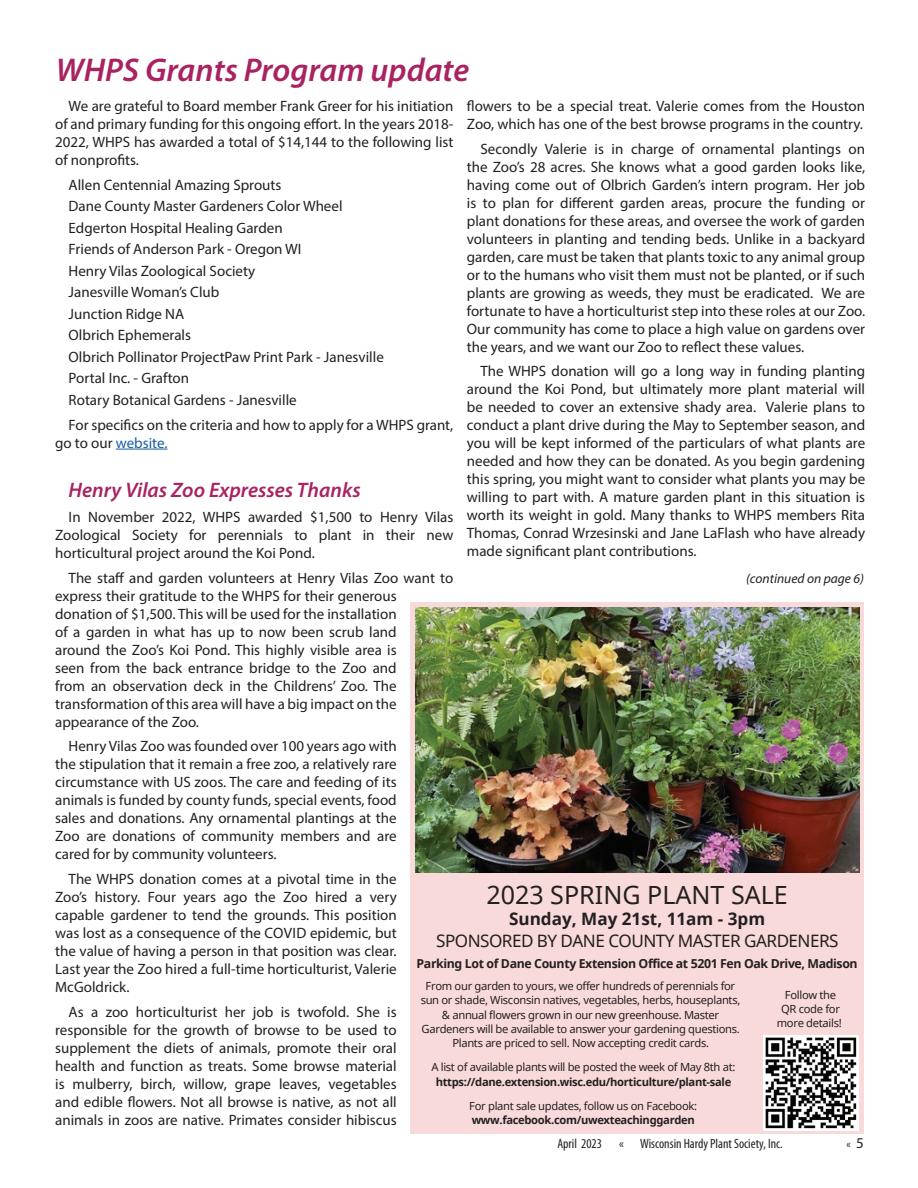
<style>
.page{position:relative;width:918px;height:1188px;background:#fff}
.page>*{position:absolute;margin:0;border:0;box-sizing:border-box;transform-origin:0 0}
.t1{font:italic 600 33px "Myriad Pro";color:#a92261}
.t2{font:25.05px "Noto Sans";color:#231f20}
.t3{font:italic 600 21px "Myriad Pro";color:#a92261}
.t4{font:17.1px "Noto Sans";letter-spacing:-.03em;color:#231f20}
.t5{font:700 17.1px "Noto Sans";color:#231f20}
.t6{font:15px/18px "Myriad Pro";color:#231f20;text-align:justify}
.t7{font:condensed 13.5px "Myriad Pro";color:#231f20}
.t8{font:italic 13.5px "Myriad Pro";color:#231f20}
.t9{font:700 12.3px "Noto Sans";letter-spacing:-.03em;color:#231f20}
.t10{font:condensed 12px "Myriad Pro";color:#231f20}
.t11{font:11.25px/14.4px "Noto Sans";letter-spacing:-.03em;color:#231f20;text-align:center}
.t12{font:700 11.25px "Noto Sans";letter-spacing:-.03em;color:#231f20}
.s1{color:#175d9e}
.s2{font-stretch:normal;font-size:15px}
</style>
<div class="page">
<hr style="left:116px;top:449px;width:52px;height:1px;background:#175d9e">
<div style="left:410px;top:603px;width:454px;height:531px;background:#f9dada"></div>
<img style="left:415px;top:607px;width:444px;height:265px">
<img style="left:763px;top:1035px;width:96px;height:96px">
<h1 class="t1" style="left:56px;top:49px;width:415px">WHPS Grants Program update</h1>
<p class="t6" style="left:55px;top:97px;width:400px;text-indent:14px">We are grateful to Board member Frank Greer for his initiation of and primary funding for this ongoing effort. In the years 2018- 2022, WHPS has awarded a total of $14,144 to the following list of nonprofits.</p>
<p class="t6" style="left:69px;top:174px;width:317px;line-height:21.5px;text-align:left">Allen Centennial Amazing Sprouts<br>Dane County Master Gardeners Color Wheel<br>Edgerton Hospital Healing Garden<br>Friends of Anderson Park - Oregon WI<br>Henry Vilas Zoological Society<br>Janesville Woman’s Club<br>Junction Ridge NA<br>Olbrich Ephemerals<br>Olbrich Pollinator ProjectPaw Print Park - Janesville<br>Portal Inc. - Grafton<br>Rotary Botanical Gardens - Janesville</p>
<p class="t6" style="left:55px;top:415px;width:400px;text-indent:14px">For specifics on the criteria and how to apply for a WHPS grant, go to our <span class="s1">website.</span></p>
<h3 class="t3" style="left:69px;top:477px;width:294px">Henry Vilas Zoo Expresses Thanks</h3>
<p class="t6" style="left:55px;top:508px;width:400px;text-indent:14px">In November 2022, WHPS awarded $1,500 to Henry Vilas Zoological Society for perennials to plant in their new horticultural project around the Koi Pond.</p>
<p class="t6" style="left:55px;top:568px;width:400px;text-align:left;text-indent:14px">The staff and garden volunteers at Henry Vilas Zoo want to express their gratitude to the WHPS for their generous donation of $1,500. This will be used for the installation<br>of a garden in what has up to now been scrub land<br>around the Zoo’s Koi Pond. This highly visible area is<br>seen from the back entrance bridge to the Zoo and<br>from an observation deck in the Childrens’ Zoo. The transformation of this area will have a big impact on the appearance of the Zoo.</p>
<p class="t6" style="left:55px;top:737px;width:343px;text-indent:14px">Henry Vilas Zoo was founded over 100 years ago with the stipulation that it remain a free zoo, a relatively rare circumstance with US zoos. The care and feeding of its animals is funded by county funds, special events, food sales and donations. Any ornamental plantings at the Zoo are donations of community members and are cared for by community volunteers.</p>
<p class="t6" style="left:55px;top:870px;width:343px;text-indent:14px">The WHPS donation comes at a pivotal time in the Zoo’s history. Four years ago the Zoo hired a very capable gardener to tend the grounds. This position was lost as a consequence of the COVID epidemic, but the value of having a person in that position was clear.<br>Last year the Zoo hired a full-time horticulturist, Valerie McGoldrick.</p>
<p class="t6" style="left:55px;top:1003px;width:343px;text-indent:14px">As a zoo horticulturist her job is twofold. She is responsible for the growth of browse to be used to supplement the diets of animals, promote their oral health and function as treats. Some browse material is mulberry, birch, willow, grape leaves, vegetables and edible flowers. Not all browse is native, as not all animals in zoos are native. Primates consider hibiscus</p>
<p class="t6" style="left:467px;top:97px;width:400px">flowers to be a special treat. Valerie comes from the Houston<br>Zoo, which has one of the best browse programs in the country.</p>
<p class="t6" style="left:467px;top:139px;width:400px;text-indent:14px">Secondly Valerie is in charge of ornamental plantings on the Zoo’s 28 acres. She knows what a good garden looks like, having come out of Olbrich Garden’s intern program. Her job is to plan for different garden areas, procure the funding or plant donations for these areas, and oversee the work of garden volunteers in planting and tending beds. Unlike in a backyard garden, care must be taken that plants toxic to any animal group or to the humans who visit them must not be planted, or if such plants are growing as weeds, they must be eradicated. We are fortunate to have a horticulturist step into these roles at our Zoo.<br>Our community has come to place a high value on gardens over the years, and we want our Zoo to reflect these values.</p>
<p class="t6" style="left:467px;top:362px;width:400px;text-indent:14px">The WHPS donation will go a long way in funding planting around the Koi Pond, but ultimately more plant material will be needed to cover an extensive shady area. Valerie plans to conduct a plant drive during the May to September season, and you will be kept informed of the particulars of what plants are needed and how they can be donated. As you begin gardening this spring, you might want to consider what plants you may be willing to part with. A mature garden plant in this situation is worth its weight in gold. Many thanks to WHPS members Rita Thomas, Conrad Wrzesinski and Jane LaFlash who have already made significant plant contributions.</p>
<p class="t8" style="left:746px;top:570px;width:119px">(continued on page 6)</p>
<h2 class="t2" style="left:486px;top:878px;width:303px">2023 SPRING PLANT SALE</h2>
<p class="t5" style="left:509px;top:907px;width:258px">Sunday, May 21st, 11am - 3pm</p>
<p class="t4" style="left:436px;top:929px;width:404px">SPONSORED BY DANE COUNTY MASTER GARDENERS</p>
<p class="t9" style="left:417px;top:955px;width:443px">Parking Lot of Dane County Extension Office at 5201 Fen Oak Drive, Madison</p>
<p class="t11" style="left:421px;top:978px;width:321px">From our garden to yours, we offer hundreds of perennials for sun or shade, Wisconsin natives, vegetables, herbs, houseplants, &amp; annual flowers grown in our new greenhouse. Master Gardeners will be available to answer your gardening questions.<br>Plants are priced to sell. Now accepting credit cards.</p>
<p class="t11" style="left:777px;top:987px;width:66px">Follow the<br>QR code for more details!</p>
<p class="t11" style="left:431px;top:1060px;width:306px">A list of available plants will be posted the week of May 8th at:</p>
<p class="t12" style="left:436px;top:1074px;width:297px">https://dane.extension.wisc.edu/horticulture/plant-sale</p>
<p class="t11" style="left:469px;top:1098px;width:229px">For plant sale updates, follow us on Facebook:</p>
<p class="t12" style="left:472px;top:1112px;width:225px">www.facebook.com/uwexteachinggarden</p>
<p class="t7" style="left:557px;top:1136px;width:46px">April 2023</p>
<p class="t7" style="left:619px;top:1136px;width:165px">« Wisconsin Hardy Plant Society, Inc.</p>
<p class="t10" style="left:846px;top:1137px;width:19px">« <span class="s2">5</span></p>
</div>
